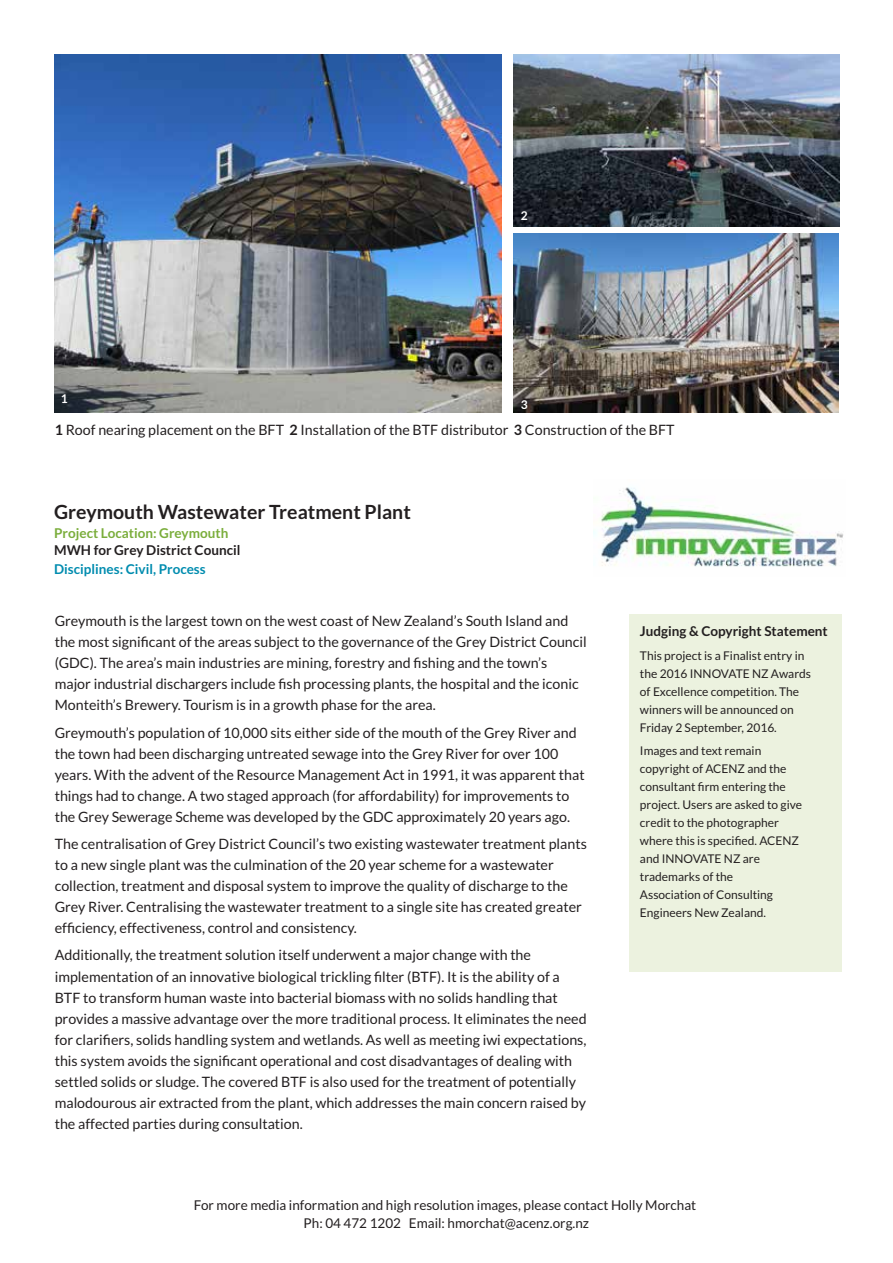
<style>
.page{position:relative;width:893px;height:1263px;background:#fff}
.page>*{position:absolute;margin:0;border:0;box-sizing:border-box;transform-origin:0 0}
.t1{font:700 19.5px "Lato";color:#231f20}
.t2{font:14.25px/21px "Lato";color:#231f20}
.t3{font:13.5px/18px "Lato";color:#231f20;text-align:center}
.t4{font:700 13.5px "Lato";color:#231f20}
.t5{font:700 13.5px "Lato";color:#7aad3b}
.t6{font:700 13.5px "Lato";color:#008caf}
.t7{font:12px/18px "Lato";color:#231f20}
.t8{font:700 12px "Lato";color:#fff}
.s1{font-weight:700}
</style>
<div class="page">
<img style="left:593px;top:487px;width:250px;height:80px">
<div style="left:629px;top:614px;width:213px;height:358px;background:#ecf2df"></div>
<img style="left:513px;top:233px;width:326px;height:179px">
<img style="left:513px;top:54px;width:326px;height:172px">
<img style="left:54px;top:54px;width:448px;height:358px">
<p class="t8" style="left:61px;top:392px;width:8px">1</p>
<p class="t8" style="left:521px;top:209px;width:8px">2</p>
<p class="t8" style="left:521px;top:397px;width:8px">3</p>
<p class="t2" style="left:55px;top:419px;width:621px"><span class="s1">1</span> Roof nearing placement on the BFT <span class="s1">2</span> Installation of the BTF distributor <span class="s1">3</span> Construction of the BFT</p>
<h1 class="t1" style="left:54px;top:500px;width:358px">Greymouth Wastewater Treatment Plant</h1>
<p class="t5" style="left:54px;top:525px;width:176px">Project Location: Greymouth</p>
<p class="t4" style="left:54px;top:542px;width:188px">MWH for Grey District Council</p>
<p class="t6" style="left:54px;top:561px;width:153px">Disciplines: Civil, Process</p>
<p class="t2" style="left:55px;top:610px;width:534px">Greymouth is the largest town on the west coast of New Zealand’s South Island and the most significant of the areas subject to the governance of the Grey District Council (GDC). The area’s main industries are mining, forestry and fishing and the town’s major industrial dischargers include fish processing plants, the hospital and the iconic Monteith’s Brewery. Tourism is in a growth phase for the area.</p>
<p class="t2" style="left:55px;top:722px;width:531px">Greymouth’s population of 10,000 sits either side of the mouth of the Grey River and the town had been discharging untreated sewage into the Grey River for over 100 years. With the advent of the Resource Management Act in 1991, it was apparent that things had to change. A two staged approach (for affordability) for improvements to the Grey Sewerage Scheme was developed by the GDC approximately 20 years ago.</p>
<p class="t2" style="left:55px;top:833px;width:534px">The centralisation of Grey District Council’s two existing wastewater treatment plants to a new single plant was the culmination of the 20 year scheme for a wastewater collection, treatment and disposal system to improve the quality of discharge to the Grey River. Centralising the wastewater treatment to a single site has created greater efficiency, effectiveness, control and consistency.</p>
<p class="t2" style="left:55px;top:945px;width:533px">Additionally, the treatment solution itself underwent a major change with the implementation of an innovative biological trickling filter (BTF). It is the ability of a BTF to transform human waste into bacterial biomass with no solids handling that provides a massive advantage over the more traditional process. It eliminates the need for clarifiers, solids handling system and wetlands. As well as meeting iwi expectations, this system avoids the significant operational and cost disadvantages of dealing with settled solids or sludge. The covered BTF is also used for the treatment of potentially malodourous air extracted from the plant, which addresses the main concern raised by the affected parties during consultation.</p>
<p class="t4" style="left:640px;top:623px;width:189px">Judging &amp; Copyright Statement</p>
<p class="t7" style="left:640px;top:646px;width:173px">This project is a Finalist entry in the 2016 INNOVATE NZ Awards of Excellence competition. The winners will be announced on<br>Friday 2 September, 2016.</p>
<p class="t7" style="left:640px;top:742px;width:164px">Images and text remain copyright of ACENZ and the consultant firm entering the project. Users are asked to give credit to the photographer where this is specified. ACENZ and INNOVATE NZ are trademarks of the<br>Association of Consulting<br>Engineers New Zealand.</p>
<p class="t3" style="left:194px;top:1196px;width:504px">For more media information and high resolution images, please contact Holly Morchat<br>Ph: 04 472 1202 Email: hmorchat@acenz.org.nz</p>
</div>
